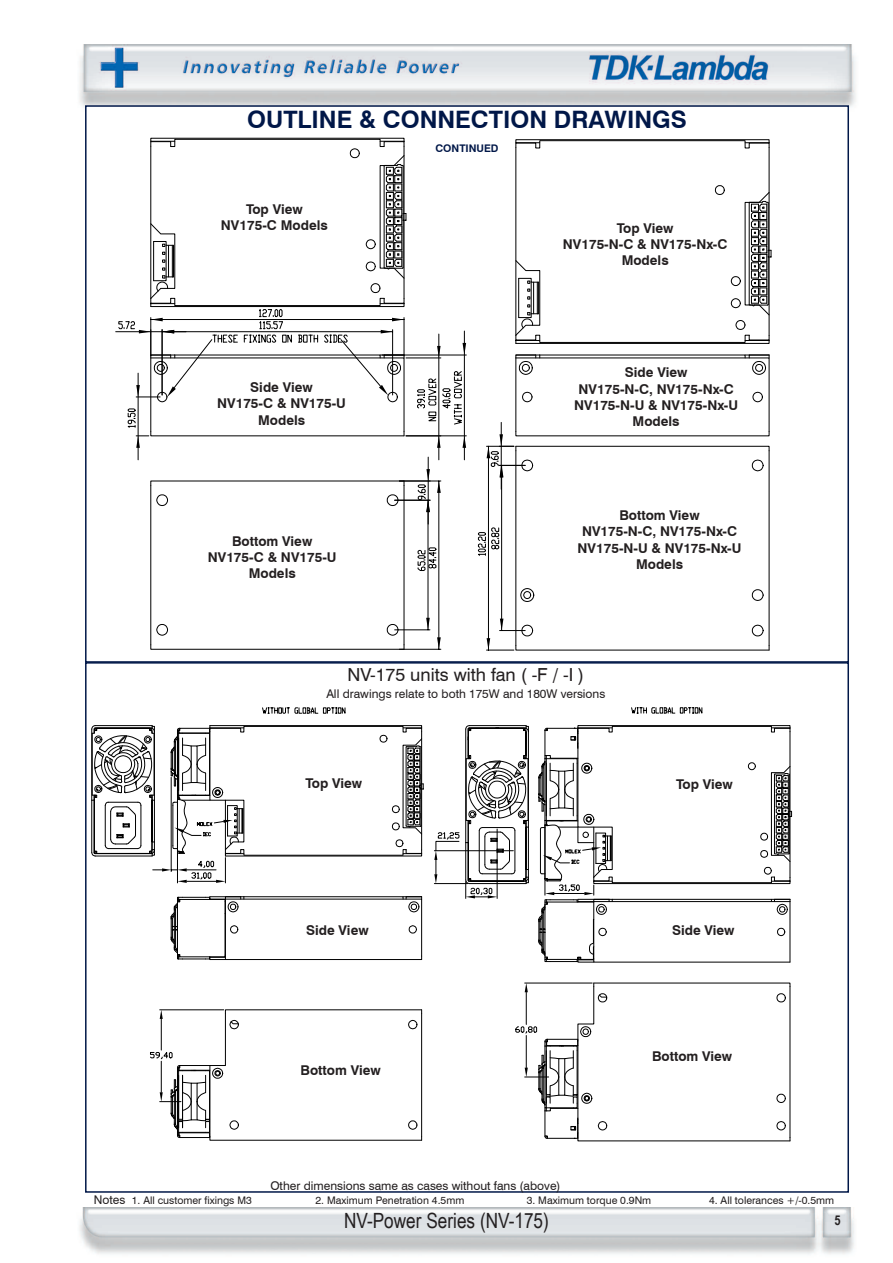
<style>
.page{position:relative;width:893px;height:1263px;background:#fff}
.page>*{position:absolute;margin:0;border:0;box-sizing:border-box;transform-origin:0 0}
.t1{font:700 24px "Swiss 721 BT";color:#001748}
.t2{font:21px "Arial Narrow";color:#231f20}
.t3{font:18px "Swiss 721 BT";color:#231f20}
.t4{font:700 13.5px/16.2px "Swiss 721 BT";color:#231f20;text-align:center}
.t5{font:700 13.5px "Arial Narrow";color:#231f20}
.t6{font:12px "Swiss 721 BT";color:#231f20}
.t7{font:10.5px "Swiss 721 BT";color:#231f20}
.t8{font:700 10.5px "Swiss 721 BT";color:#001748}
.s1{font-size:12px}
</style>
<div class="page">
<img style="left:79px;top:1208px;width:775px;height:46px">
<img style="left:79px;top:44px;width:777px;height:64px">
<div style="left:578px;top:725px;width:212px;height:3px;border:1px solid #000"></div>
<svg style="left:170px;top:896px;width:252px;height:64px"></svg>
<svg style="left:262px;top:707px;width:84px;height:7px"></svg>
<svg style="left:631px;top:707px;width:72px;height:7px"></svg>
<svg style="left:515px;top:982px;width:276px;height:159px"></svg>
<svg style="left:150px;top:1009px;width:272px;height:132px"></svg>
<svg style="left:538px;top:726px;width:254px;height:237px"></svg>
<svg style="left:91px;top:725px;width:333px;height:158px"></svg>
<svg style="left:434px;top:725px;width:95px;height:173px"></svg>
<hr style="left:515px;top:451px;width:1px;height:194px;background:#000">
<hr style="left:769px;top:451px;width:1px;height:194px;background:#000">
<svg style="left:520px;top:588px;width:15px;height:14px"></svg>
<hr style="left:501px;top:465px;width:1px;height:165px;background:#000">
<svg style="left:477px;top:527px;width:23px;height:29px"></svg>
<hr style="left:488px;top:446px;width:1px;height:204px;background:#000">
<svg style="left:486px;top:354px;width:284px;height:123px"></svg>
<svg style="left:486px;top:619px;width:284px;height:32px"></svg>
<hr style="left:138px;top:373px;width:1px;height:87px;background:#000">
<hr style="left:438px;top:334px;width:1px;height:126px;background:#000">
<hr style="left:464px;top:331px;width:1px;height:129px;background:#000">
<hr style="left:116px;top:331px;width:70px;height:1px;background:#000">
<svg style="left:150px;top:644px;width:255px;height:6px"></svg>
<hr style="left:150px;top:486px;width:1px;height:159px;background:#000">
<svg style="left:156px;top:624px;width:12px;height:12px"></svg>
<svg style="left:387px;top:624px;width:12px;height:12px"></svg>
<svg style="left:387px;top:494px;width:12px;height:12px"></svg>
<svg style="left:156px;top:494px;width:12px;height:12px"></svg>
<hr style="left:404px;top:486px;width:1px;height:159px;background:#000">
<svg style="left:150px;top:480px;width:255px;height:6px"></svg>
<hr style="left:428px;top:457px;width:1px;height:67px;background:#000">
<hr style="left:395px;top:500px;width:35px;height:1px;background:#000">
<hr style="left:395px;top:629px;width:35px;height:1px;background:#000">
<hr style="left:428px;top:500px;width:1px;height:130px;background:#000">
<svg style="left:418px;top:469px;width:12px;height:43px"></svg>
<svg style="left:426px;top:618px;width:4px;height:12px"></svg>
<svg style="left:417px;top:547px;width:20px;height:24px"></svg>
<hr style="left:399px;top:481px;width:42px;height:1px;background:#000">
<hr style="left:399px;top:649px;width:42px;height:1px;background:#000">
<hr style="left:438px;top:481px;width:1px;height:168px;background:#000">
<svg style="left:437px;top:481px;width:4px;height:12px"></svg>
<svg style="left:437px;top:637px;width:4px;height:12px"></svg>
<svg style="left:118px;top:138px;width:349px;height:310px"></svg>
<svg style="left:515px;top:139px;width:257px;height:205px"></svg>
<svg style="left:752px;top:589px;width:12px;height:12px"></svg>
<h1 class="t1" style="left:247px;top:105px;width:441px">OUTLINE &amp; CONNECTION DRAWINGS</h1>
<p class="t8" style="left:435px;top:142px;width:65px">CONTINUED</p>
<p class="t4" style="left:221px;top:201px;width:108px">Top View<br>NV175-C Models</p>
<p class="t4" style="left:217px;top:379px;width:130px">Side View<br>NV175-C &amp; NV175-U<br>Models</p>
<p class="t4" style="left:208px;top:533px;width:130px">Bottom View<br>NV175-C &amp; NV175-U<br>Models</p>
<p class="t4" style="left:563px;top:220px;width:166px">Top View<br>NV175-N-C &amp; NV175-Nx-C<br>Models</p>
<p class="t4" style="left:574px;top:364px;width:165px">Side View<br>NV175-N-C, NV175-Nx-C<br>NV175-N-U &amp; NV175-Nx-U<br>Models</p>
<p class="t4" style="left:578px;top:507px;width:165px">Bottom View<br>NV175-N-C, NV175-Nx-C<br>NV175-N-U &amp; NV175-Nx-U<br>Models</p>
<h3 class="t3" style="left:347px;top:664px;width:238px">NV-175 units with fan ( -F / -I )</h3>
<p class="t6" style="left:326px;top:687px;width:281px">All drawings relate to both 175W and 180W versions</p>
<p class="t4" style="left:305px;top:774px;width:58px">Top View</p>
<p class="t4" style="left:676px;top:776px;width:58px">Top View</p>
<p class="t4" style="left:306px;top:922px;width:64px">Side View</p>
<p class="t4" style="left:301px;top:1062px;width:82px">Bottom View</p>
<p class="t6" style="left:270px;top:1178px;width:292px">Other dimensions same as cases without fans (above)</p>
<p class="t4" style="left:672px;top:922px;width:64px">Side View</p>
<p class="t4" style="left:652px;top:1048px;width:82px">Bottom View</p>
<p class="t7" style="left:94px;top:1194px;width:160px"><span class="s1">Notes</span> 1. All customer fixings M3</p>
<p class="t7" style="left:316px;top:1194px;width:150px">2. Maximum Penetration 4.5mm</p>
<p class="t7" style="left:527px;top:1194px;width:126px">3. Maximum torque 0.9Nm</p>
<p class="t7" style="left:709px;top:1194px;width:127px">4. All tolerances +/-0.5mm</p>
<h2 class="t2" style="left:344px;top:1208px;width:206px">NV-Power Series (NV-175)</h2>
<p class="t5" style="left:835px;top:1212px;width:8px">5</p>
</div>
